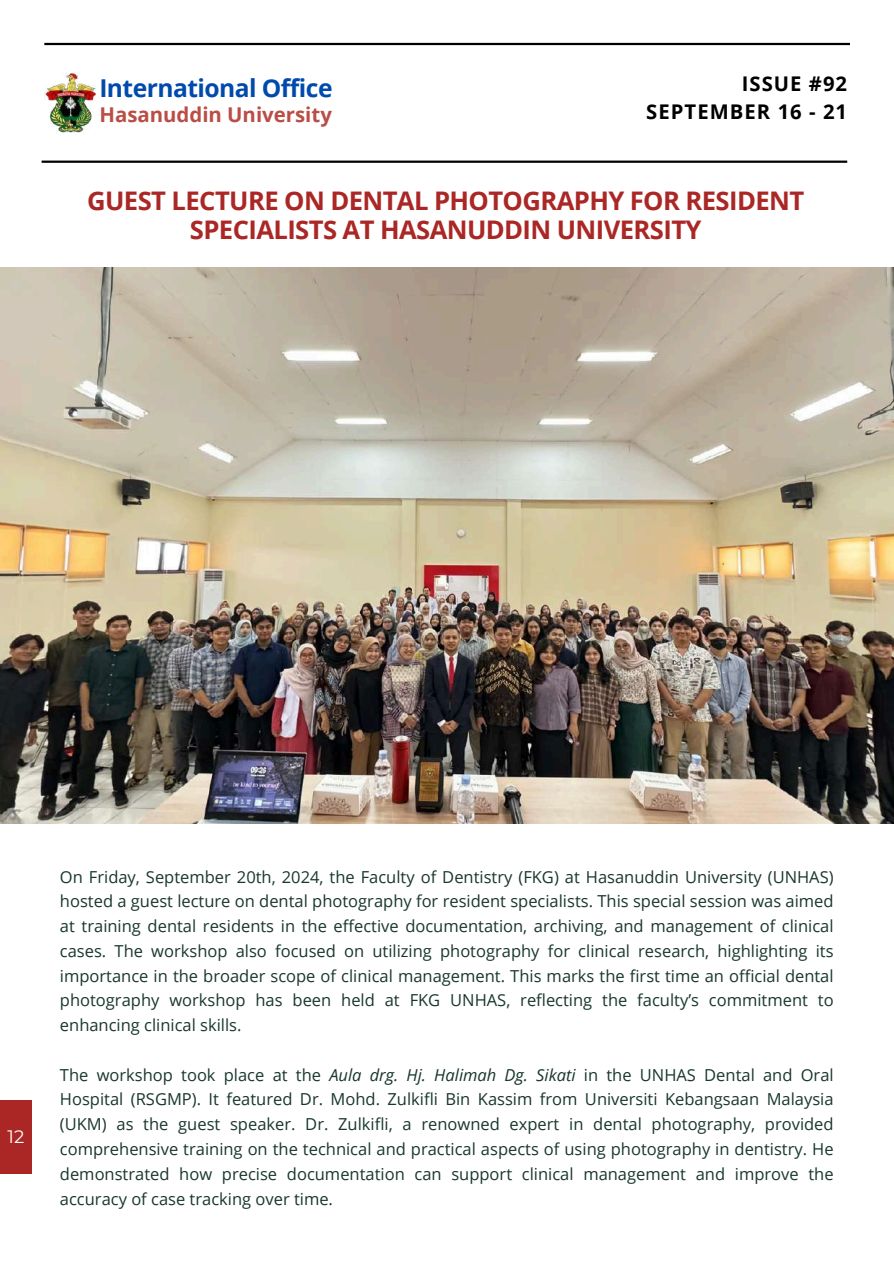
<style>
.page{position:relative;width:894px;height:1264px;background:#fff}
.page>*{position:absolute;margin:0;border:0;box-sizing:border-box;transform-origin:0 0}
.t1{font:700 25.65px/28.2px "Open Sans";letter-spacing:-.025em;color:#aa2725;text-align:center}
.t2{font:700 24.6px "Open Sans";letter-spacing:-.02em;color:#004aad}
.t3{font:700 20.4px "Open Sans";color:#ba4d46}
.t4{font:700 20.25px/28.2px "Open Sans";letter-spacing:.05em;color:#000;text-align:right}
.t5{font:18px "Montserrat";color:#fff}
.t6{font:16.5px/24.8px "Open Sans";color:#19372f;text-align:justify}
.s1{font-style:italic}
</style>
<div class="page">
<div style="left:0;top:1100px;width:32px;height:74px;background:#aa2725"></div>
<img style="left:0;top:267px;width:893px;height:556px">
<img style="left:44px;top:72px;width:51px;height:61px">
<hr style="left:44px;top:43px;width:805px;height:2px;background:#000">
<hr style="left:42px;top:160px;width:805px;height:3px;background:#000">
<h2 class="t2" style="left:99px;top:71px;width:235px">International Office</h2>
<p class="t3" style="left:99px;top:100px;width:234px">Hasanuddin University</p>
<p class="t4" style="left:646px;top:69px;width:202px">ISSUE #92<br>SEPTEMBER 16 - 21</p>
<h1 class="t1" style="left:87px;top:186px;width:718px">GUEST LECTURE ON DENTAL PHOTOGRAPHY FOR RESIDENT<br>SPECIALISTS AT HASANUDDIN UNIVERSITY</h1>
<p class="t5" style="left:8px;top:1125px;width:18px">12</p>
<p class="t6" style="left:60px;top:863px;width:775px">On Friday, September 20th, 2024, the Faculty of Dentistry (FKG) at Hasanuddin University (UNHAS) hosted a guest lecture on dental photography for resident specialists. This special session was aimed at training dental residents in the effective documentation, archiving, and management of clinical cases. The workshop also focused on utilizing photography for clinical research, highlighting its importance in the broader scope of clinical management. This marks the first time an official dental photography workshop has been held at FKG UNHAS, reflecting the faculty’s commitment to enhancing clinical skills.</p>
<p class="t6" style="left:60px;top:1061px;width:775px">The workshop took place at the <span class="s1">Aula drg. Hj. Halimah Dg. Sikati</span> in the UNHAS Dental and Oral Hospital (RSGMP). It featured Dr. Mohd. Zulkifli Bin Kassim from Universiti Kebangsaan Malaysia (UKM) as the guest speaker. Dr. Zulkifli, a renowned expert in dental photography, provided comprehensive training on the technical and practical aspects of using photography in dentistry. He demonstrated how precise documentation can support clinical management and improve the accuracy of case tracking over time.</p>
</div>
